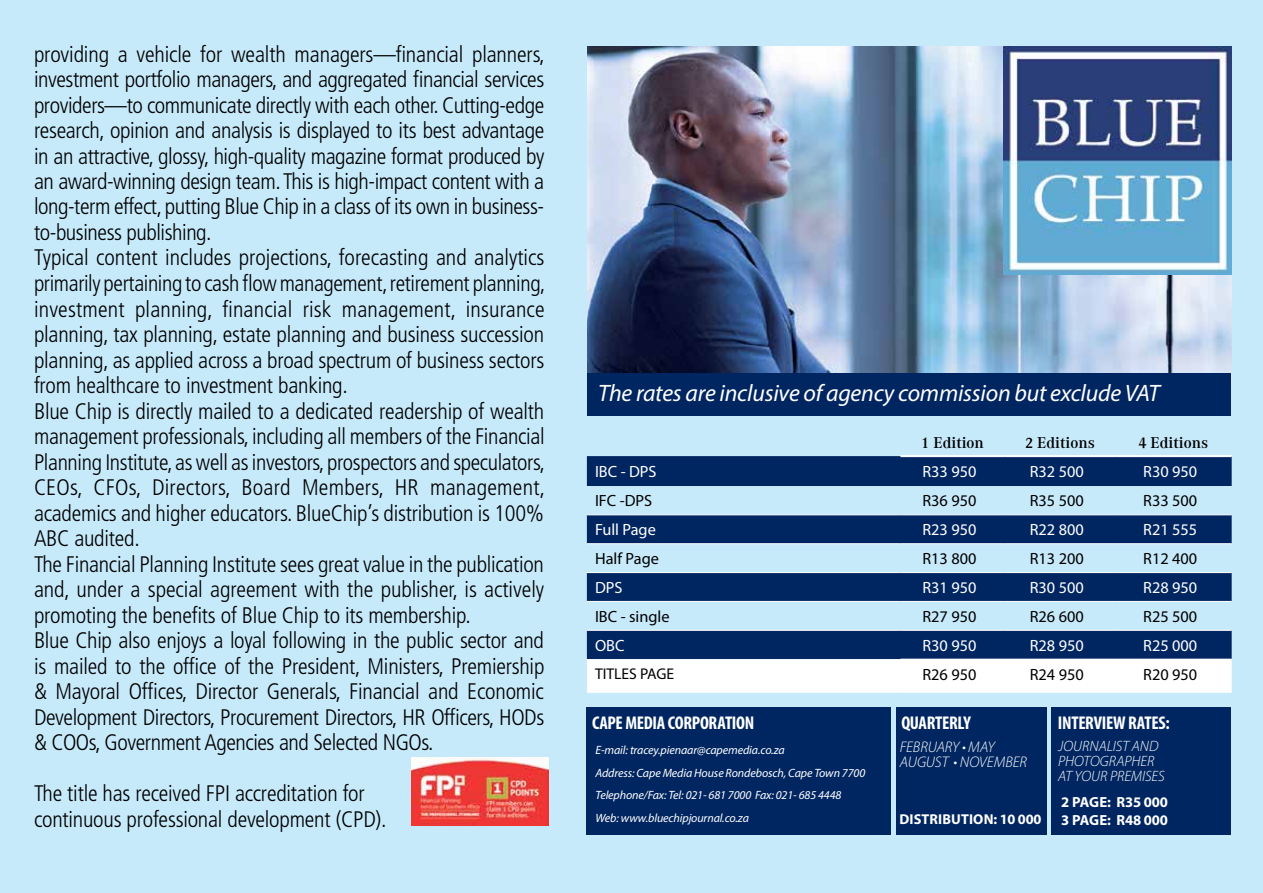
<style>
.page{position:relative;width:1263px;height:893px;background:#c7eafb}
.page>*{position:absolute;margin:0;border:0;box-sizing:border-box;transform-origin:0 0}
.t1{font:italic 23.85px "Myriad Pro";letter-spacing:-.01em;color:#fff}
.t2{font:300 condensed 22.5px/25.5px "Frutiger";letter-spacing:-.01em;color:#000}
.t3{font:700 condensed 18.45px "Myriad Pro";letter-spacing:-.015em;color:#fff}
.t4{font:16.35px "Myriad Pro";color:#000}
.t5{font:16.35px "Myriad Pro";color:#fff}
.t6{font:16.35px "Leadership Demi";color:#000}
.t7{font:15.6px "Myriad Pro";color:#000}
.t8{font:italic 300 15.45px/15.5px "Myriad Pro";letter-spacing:-.005em;color:#fff}
.t9{font:italic 300 15px/15px "Myriad Pro";color:#fff}
.t10{font:700 14.7px/17.5px "Myriad Pro";letter-spacing:-.01em;color:#fff}
.t11{font:700 14.25px "Myriad Pro";letter-spacing:.01em;color:#fff}
.t12{font:italic 12px/23px "Myriad Pro";letter-spacing:-.01em;color:#fff}
.s1{font-size:15.6px}
</style>
<div class="page">
<svg style="left:587px;top:456px;width:645px;height:203px;fill:#002661"></svg>
<div style="left:587px;top:659px;width:645px;height:33px;background:#fff"></div>
<hr style="left:587px;top:514px;width:313px;height:1px;background:#fff">
<hr style="left:900px;top:514px;width:105px;height:1px;background:#fff">
<hr style="left:1005px;top:514px;width:110px;height:1px;background:#fff">
<hr style="left:1115px;top:514px;width:117px;height:1px;background:#fff">
<hr style="left:587px;top:543px;width:313px;height:1px;background:#fff">
<hr style="left:900px;top:543px;width:105px;height:1px;background:#fff">
<hr style="left:1005px;top:543px;width:110px;height:1px;background:#fff">
<hr style="left:1115px;top:543px;width:117px;height:1px;background:#fff">
<hr style="left:587px;top:572px;width:313px;height:1px;background:#fff">
<hr style="left:900px;top:572px;width:105px;height:1px;background:#fff">
<hr style="left:1005px;top:572px;width:110px;height:1px;background:#fff">
<hr style="left:1115px;top:572px;width:117px;height:1px;background:#fff">
<hr style="left:587px;top:601px;width:313px;height:1px;background:#fff">
<hr style="left:900px;top:601px;width:105px;height:1px;background:#fff">
<hr style="left:1005px;top:601px;width:110px;height:1px;background:#fff">
<hr style="left:1115px;top:601px;width:117px;height:1px;background:#fff">
<hr style="left:587px;top:630px;width:313px;height:1px;background:#fff">
<hr style="left:900px;top:630px;width:105px;height:1px;background:#fff">
<hr style="left:1005px;top:630px;width:110px;height:1px;background:#fff">
<hr style="left:1115px;top:630px;width:117px;height:1px;background:#fff">
<hr style="left:900px;top:659px;width:105px;height:1px;background:#fff">
<hr style="left:1005px;top:659px;width:110px;height:1px;background:#fff">
<hr style="left:1115px;top:659px;width:117px;height:1px;background:#fff">
<hr style="left:587px;top:692px;width:313px;height:1px;background:#fff">
<hr style="left:900px;top:692px;width:105px;height:1px;background:#fff">
<hr style="left:1005px;top:692px;width:110px;height:1px;background:#fff">
<hr style="left:1115px;top:692px;width:117px;height:1px;background:#fff">
<hr style="left:900px;top:455px;width:105px;height:2px;background:#fff">
<hr style="left:1005px;top:455px;width:110px;height:2px;background:#fff">
<hr style="left:1115px;top:455px;width:117px;height:2px;background:#fff">
<div style="left:587px;top:707px;width:304px;height:128px;background:#002661"></div>
<div style="left:896px;top:707px;width:150px;height:128px;background:#002661"></div>
<div style="left:1051px;top:707px;width:180px;height:128px;background:#002661"></div>
<img style="left:587px;top:47px;width:644px;height:326px">
<img style="left:1003px;top:47px;width:228px;height:228px">
<div style="left:587px;top:373px;width:644px;height:43px;background:#002661"></div>
<img style="left:412px;top:758px;width:136px;height:68px">
<p class="t2" style="left:34px;top:41px;width:513px">providing a vehicle for wealth managers—financial planners, investment portfolio managers, and aggregated financial services providers—to communicate directly with each other. Cutting-edge research, opinion and analysis is displayed to its best advantage in an attractive, glossy, high-quality magazine format produced by an award-winning design team. This is high-impact content with a long-term effect, putting Blue Chip in a class of its own in business&shy;to-business publishing.<br>Typical content includes projections, forecasting and analytics primarily pertaining to cash flow management, retirement planning, investment planning, financial risk management, insurance planning, tax planning, estate planning and business succession planning, as applied across a broad spectrum of business sectors from healthcare to investment banking.<br>Blue Chip is directly mailed to a dedicated readership of wealth management professionals, including all members of the Financial Planning Institute, as well as investors, prospectors and speculators, CEOs, CFOs, Directors, Board Members, HR management, academics and higher educators. BlueChip’s distribution is 100% ABC audited.<br>The Financial Planning Institute sees great value in the publication and, under a special agreement with the publisher, is actively promoting the benefits of Blue Chip to its membership.<br>Blue Chip also enjoys a loyal following in the public sector and is mailed to the office of the President, Ministers, Premiership &amp; Mayoral Offices, Director Generals, Financial and Economic Development Directors, Procurement Directors, HR Officers, HODs &amp; COOs, Government Agencies and Selected NGOs.</p>
<p class="t2" style="left:34px;top:781px;width:354px">The title has received FPI accreditation for continuous professional development (CPD).</p>
<p class="t1" style="left:598px;top:379px;width:563px">The rates are inclusive of agency commission but exclude VAT</p>
<p class="t6" style="left:921px;top:433px;width:64px"><span class="s1">1</span> Edition</p>
<p class="t6" style="left:1025px;top:433px;width:71px"><span class="s1">2</span> Editions</p>
<p class="t6" style="left:1138px;top:433px;width:71px"><span class="s1">4</span> Editions</p>
<p class="t5" style="left:595px;top:462px;width:63px">IBC - DPS</p>
<p class="t5" style="left:922px;top:462px;width:55px">R33 950</p>
<p class="t5" style="left:1030px;top:462px;width:55px">R32 500</p>
<p class="t5" style="left:1143px;top:462px;width:55px">R30 950</p>
<p class="t4" style="left:595px;top:491px;width:59px">IFC -DPS</p>
<p class="t4" style="left:922px;top:491px;width:55px">R36 950</p>
<p class="t4" style="left:1030px;top:491px;width:55px">R35 500</p>
<p class="t4" style="left:1143px;top:491px;width:55px">R33 500</p>
<p class="t5" style="left:595px;top:520px;width:62px">Full Page</p>
<p class="t5" style="left:922px;top:520px;width:55px">R23 950</p>
<p class="t5" style="left:1030px;top:520px;width:55px">R22 800</p>
<p class="t5" style="left:1143px;top:520px;width:55px">R21 555</p>
<p class="t4" style="left:595px;top:548px;width:65px">Half Page</p>
<p class="t4" style="left:922px;top:548px;width:55px">R13 800</p>
<p class="t4" style="left:1030px;top:548px;width:55px">R13 200</p>
<p class="t4" style="left:1143px;top:548px;width:55px">R12 400</p>
<p class="t5" style="left:595px;top:577px;width:29px">DPS</p>
<p class="t5" style="left:922px;top:577px;width:55px">R31 950</p>
<p class="t5" style="left:1030px;top:577px;width:55px">R30 500</p>
<p class="t5" style="left:1143px;top:577px;width:55px">R28 950</p>
<p class="t4" style="left:595px;top:606px;width:76px">IBC - single</p>
<p class="t4" style="left:922px;top:606px;width:55px">R27 950</p>
<p class="t4" style="left:1030px;top:606px;width:55px">R26 600</p>
<p class="t4" style="left:1143px;top:606px;width:55px">R25 500</p>
<p class="t5" style="left:595px;top:635px;width:31px">OBC</p>
<p class="t5" style="left:922px;top:635px;width:55px">R30 950</p>
<p class="t5" style="left:1030px;top:635px;width:55px">R28 950</p>
<p class="t5" style="left:1143px;top:635px;width:55px">R25 000</p>
<p class="t7" style="left:595px;top:664px;width:81px">TITLES PAGE</p>
<p class="t4" style="left:922px;top:664px;width:55px">R26 950</p>
<p class="t4" style="left:1030px;top:664px;width:55px">R24 950</p>
<p class="t4" style="left:1143px;top:664px;width:55px">R20 950</p>
<p class="t3" style="left:592px;top:711px;width:164px">CAPE MEDIA CORPORATION</p>
<p class="t12" style="left:595px;top:738px;width:271px">E-mail: tracey.pienaar@capemedia.co.za<br>Address: Cape Media House Rondebosch, Cape Town 7700<br>Telephone/Fax: Tel: 021- 681 7000 Fax: 021- 685 4448<br>Web: www.bluechipjournal.co.za</p>
<p class="t3" style="left:901px;top:711px;width:71px">QUARTERLY</p>
<p class="t8" style="left:900px;top:739px;width:129px">FEBRUARY • MAY<br>AUGUST • NOVEMBER</p>
<p class="t11" style="left:899px;top:810px;width:144px">DISTRIBUTION: 10 000</p>
<p class="t3" style="left:1058px;top:711px;width:113px">INTERVIEW RATES:</p>
<p class="t9" style="left:1058px;top:738px;width:108px">JOURNALIST AND<br>PHOTOGRAPHER<br>AT YOUR PREMISES</p>
<p class="t10" style="left:1061px;top:793px;width:108px">2 PAGE: R35 000<br>3 PAGE: R48 000</p>
</div>
